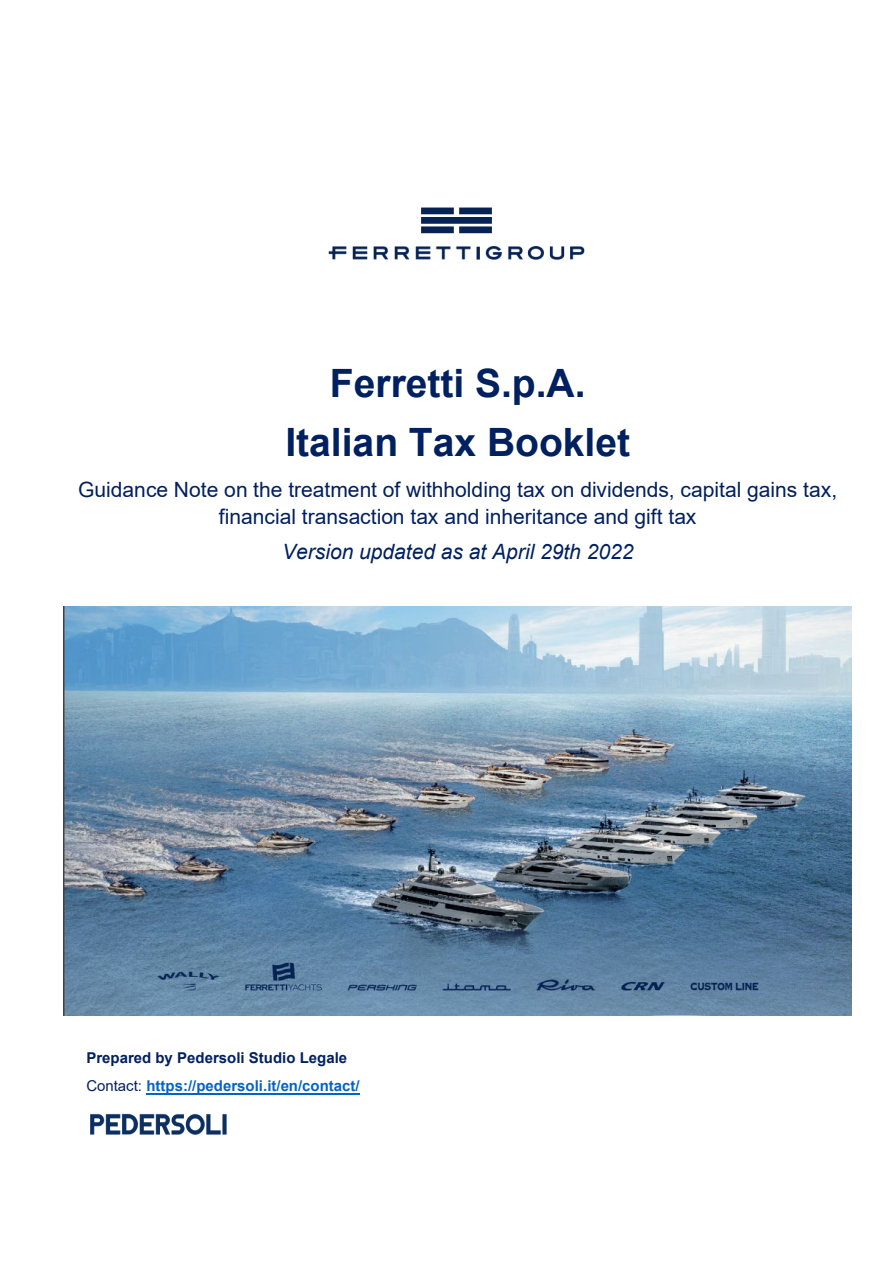
<style>
.page{position:relative;width:893px;height:1263px;background:#fff}
.page>*{position:absolute;margin:0;border:0;box-sizing:border-box;transform-origin:0 0}
.t1{font:700 39px/58.5px "Arial";color:#002060;text-align:center}
.t2{font:21px/26.4px "Arial";color:#002060;text-align:center}
.t3{font:italic 21px "Arial";color:#002060}
.t4{font:700 15px/28px "Arial";color:#0563c1}
.s1{color:#002060}
.s2{font-weight:400;color:#002060}
</style>
<div class="page">
<hr style="left:146px;top:1093px;width:214px;height:1px;background:#0563c1">
<img style="left:328px;top:207px;width:257px;height:53px">
<img style="left:64px;top:607px;width:787px;height:408px">
<img style="left:90px;top:1113px;width:137px;height:22px">
<h1 class="t1" style="left:285px;top:355px;width:346px">Ferretti S.p.A.<br>Italian Tax Booklet</h1>
<p class="t2" style="left:78px;top:477px;width:760px">Guidance Note on the treatment of withholding tax on dividends, capital gains tax, financial transaction tax and inheritance and gift tax</p>
<p class="t3" style="left:282px;top:538px;width:353px">Version updated as at April 29th 2022</p>
<p class="t4" style="left:86px;top:1044px;width:275px"><span class="s1">Prepared by Pedersoli Studio Legale<br></span><span class="s2">Contact:</span> https://pedersoli.it/en/contact/</p>
</div>
